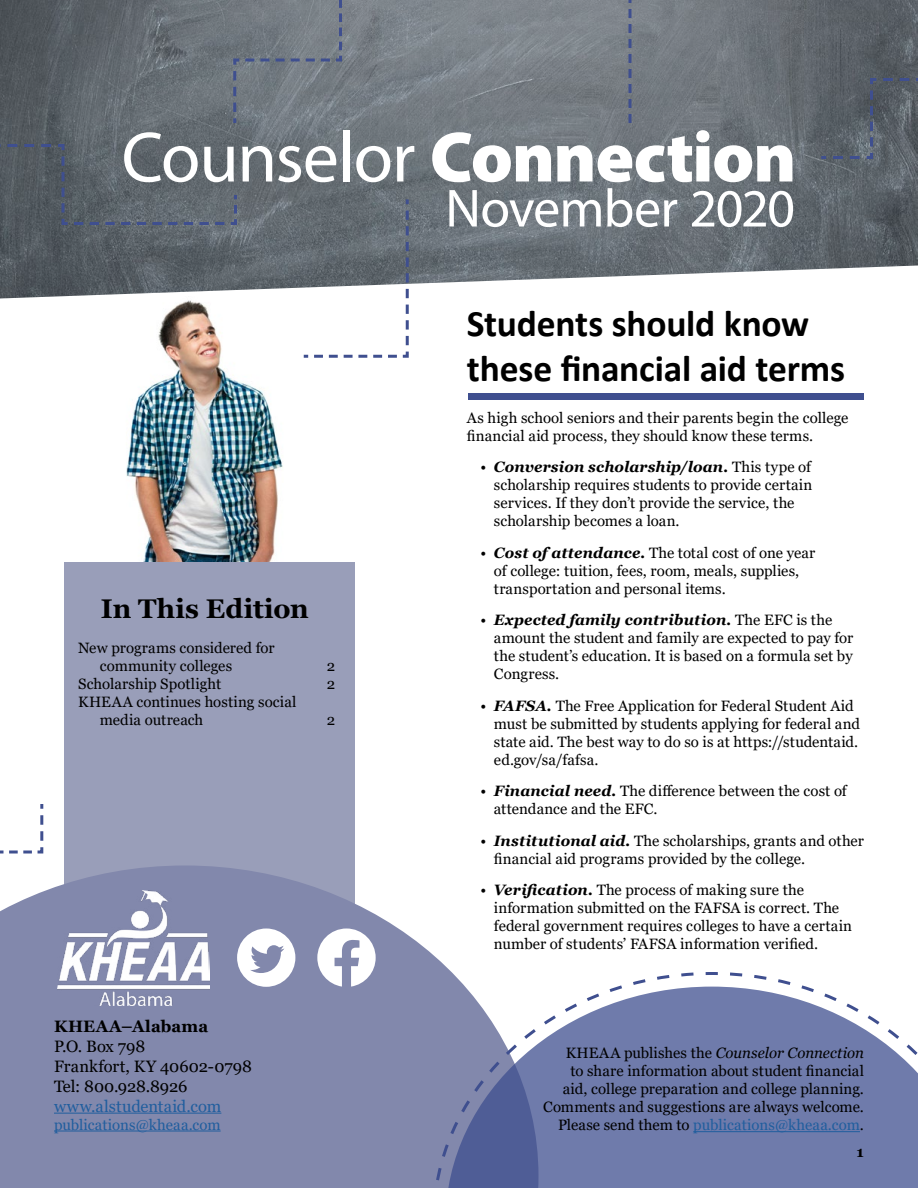
<style>
.page{position:relative;width:918px;height:1188px;background:#fff}
.page>*{position:absolute;margin:0;border:0;box-sizing:border-box;transform-origin:0 0}
.t1{font:72px "Myriad Variable Concept";letter-spacing:.18em;color:#fff}
.t2{font:54px "Myriad Variable Concept";letter-spacing:.16em;color:#fff}
.t3{font:700 37.5px/45px "Calibri";letter-spacing:-.005em;color:#000}
.t4{font:700 27px "Georgia";letter-spacing:.005em;color:#000}
.t5{font:16.5px/19.8px "Georgia";letter-spacing:-.005em;color:#000}
.t6{font:16.5px "Georgia";letter-spacing:.005em;color:#215e9e}
.t7{font:700 16.5px "Georgia";letter-spacing:.01em;color:#000}
.t8{font:15px/18px "Georgia";letter-spacing:.005em;color:#000}
.t9{font:15px "Georgia";letter-spacing:-.01em;color:#215e9e}
.t10{font:700 15px "Georgia";color:#000}
.s1{font-weight:700;font-style:italic}
.s2{font-style:italic}
.s3{color:#215e9e}
</style>
<div class="page">
<img style="left:126px;top:300px;width:157px;height:262px">
<div style="left:64px;top:562px;width:291px;height:430px;background:#999eb9"></div>
<svg style="left:0;top:866px;width:450px;height:322px;background:#8b90b2"></svg>
<svg style="left:430px;top:970px;width:488px;height:218px"></svg>
<img style="left:0;top:0;width:918px;height:298px">
<svg style="left:237px;top:928px;width:58px;height:59px;background:#ced0de"></svg>
<svg style="left:317px;top:928px;width:59px;height:59px"></svg>
<img style="left:58px;top:891px;width:151px;height:115px">
<svg style="left:818px;top:76px;width:100px;height:84px;background:#586068"></svg>
<svg style="left:232px;top:0;width:112px;height:126px;background:#747c84"></svg>
<svg style="left:0;top:804px;width:44px;height:50px"></svg>
<svg style="left:301px;top:196px;width:109px;height:162px"></svg>
<svg style="left:0;top:142px;width:238px;height:84px;background:#5a626a"></svg>
<div style="left:468px;top:393px;width:396px;height:6px;background:#3f4f8f"></div>
<hr style="left:54px;top:1113px;width:167px;height:1px;background:#215e9e">
<hr style="left:54px;top:1131px;width:167px;height:1px;background:#215e9e">
<hr style="left:693px;top:1131px;width:167px;height:1px;background:#215e9e">
<svg style="left:628px;top:0;width:4px;height:123px"></svg>
<h1 class="t1" style="left:122px;top:115px;width:660px">Counselor Connection</h1>
<h2 class="t2" style="left:445px;top:177px;width:343px">November 2020</h2>
<h3 class="t4" style="left:101px;top:591px;width:210px">In This Edition</h3>
<p class="t8" style="left:78px;top:639px;width:198px">New programs considered for</p>
<p class="t8" style="left:100px;top:657px;width:134px">community colleges</p>
<p class="t8" style="left:78px;top:675px;width:145px">Scholarship Spotlight</p>
<p class="t8" style="left:78px;top:693px;width:220px">KHEAA continues hosting social</p>
<p class="t8" style="left:100px;top:711px;width:105px">media outreach</p>
<p class="t8" style="left:327px;top:657px;width:10px">2<br>2</p>
<p class="t8" style="left:327px;top:711px;width:10px">2</p>
<p class="t7" style="left:54px;top:1016px;width:156px">KHEAA–Alabama</p>
<p class="t5" style="left:54px;top:1037px;width:200px">P.O. Box 798<br>Frankfort, KY 40602-0798<br>Tel: 800.928.8926</p>
<p class="t6" style="left:54px;top:1096px;width:169px">www.alstudentaid.com</p>
<p class="t9" style="left:54px;top:1115px;width:168px">publications@kheaa.com</p>
<h3 class="t3" style="left:467px;top:300px;width:380px">Students should know these financial aid terms</h3>
<p class="t8" style="left:467px;top:409px;width:383px">As high school seniors and their parents begin the college financial aid process, they should know these terms.</p>
<p class="t8" style="left:494px;top:459px;width:320px;text-indent:-14px">• <span class="s1">Conversion scholarship/loan.</span> This type of scholarship requires students to provide certain services. If they don’t provide the service, the scholarship becomes a loan.</p>
<p class="t8" style="left:494px;top:544px;width:323px;text-indent:-14px">• <span class="s1">Cost of attendance.</span> The total cost of one year of college: tuition, fees, room, meals, supplies, transportation and personal items.</p>
<p class="t8" style="left:494px;top:612px;width:361px;text-indent:-14px">• <span class="s1">Expected family contribution.</span> The EFC is the amount the student and family are expected to pay for the student’s education. It is based on a formula set by Congress.</p>
<p class="t8" style="left:494px;top:697px;width:368px;text-indent:-14px">• <span class="s1">FAFSA.</span> The Free Application for Federal Student Aid must be submitted by students applying for federal and state aid. The best way to do so is at https://studentaid. ed.gov/sa/fafsa.</p>
<p class="t8" style="left:494px;top:783px;width:354px;text-indent:-14px">• <span class="s1">Financial need.</span> The difference between the cost of attendance and the EFC.</p>
<p class="t8" style="left:494px;top:832px;width:372px;text-indent:-14px">• <span class="s1">Institutional aid.</span> The scholarships, grants and other financial aid programs provided by the college.</p>
<p class="t8" style="left:494px;top:882px;width:360px;text-indent:-14px">• <span class="s1">Verification.</span> The process of making sure the information submitted on the FAFSA is correct. The federal government requires colleges to have a certain number of students’ FAFSA information verified.</p>
<p class="t8" style="left:543px;top:1044px;width:322px;text-align:right">KHEAA publishes the <span class="s2">Counselor Connection<br></span>to share information about student financial aid, college preparation and college planning.<br>Comments and suggestions are always welcome.<br>Please send them to <span class="s3">publications@kheaa.com</span>.</p>
<p class="t10" style="left:857px;top:1143px;width:9px">1</p>
</div>
